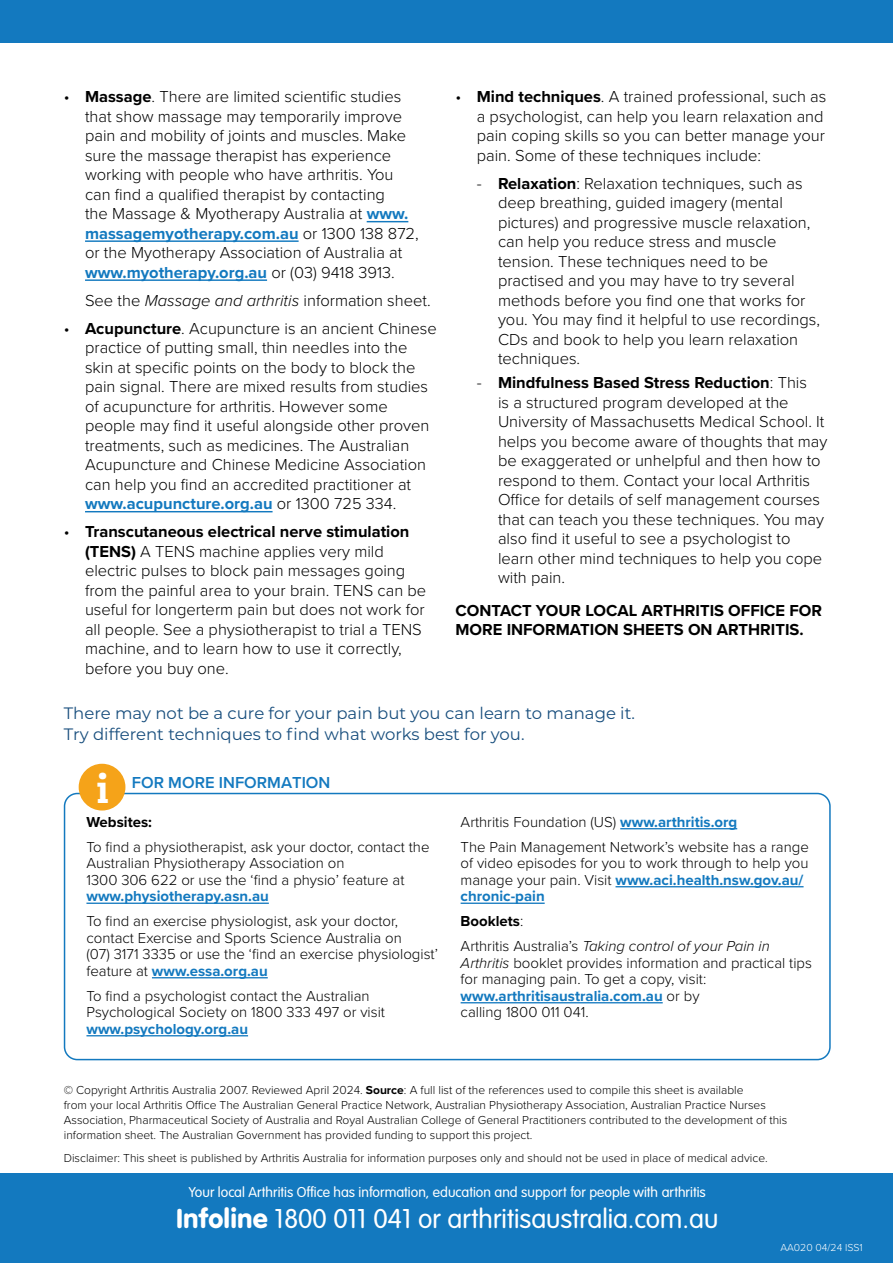
<style>
.page{position:relative;width:893px;height:1263px;background:#fff}
.page>*{position:absolute;margin:0;border:0;box-sizing:border-box;transform-origin:0 0}
.t1{font:800 38.7px "Caecilia LT Pro 85";color:#fff}
.t2{font:300 28.5px "VAG Rundschrift D";color:#fff}
.t3{font:300 16.5px/19.5px "Proxima Nova";color:#000}
.t4{font:16.5px/21px "Montserrat";color:#184e7d}
.t5{font:700 16.5px/19.5px "Proxima Nova";color:#000}
.t6{font:600 16.5px "Proxima Nova";color:#1379bf}
.t7{font:300 15px/16.5px "Proxima Nova";color:#000}
.t8{font:300 15px "VAG Rundschrift D";color:#fff}
.t9{font:italic 300 15px/25px "Proxima Nova";color:#000}
.t10{font:700 15px "Proxima Nova";color:#1379bf}
.t11{font:700 15px "Proxima Nova";color:#000}
.t12{font:300 12px/15px "Proxima Nova";color:#000}
.t13{font:300 10.5px "Proxima Nova";color:#fff}
.s1{font-weight:700}
.s2{font-weight:700;color:#1379bf}
.s3{font-style:italic}
.s4{font-weight:700;font-style:normal}
.s5{font-style:normal}
.s6{font-weight:400}
</style>
<div class="page">
<div style="left:0;top:0;width:893px;height:43px;background:#1379bf"></div>
<div style="left:0;top:1174px;width:893px;height:89px;background:#1379bf"></div>
<div style="left:64px;top:793px;width:767px;height:267px;border:2px solid #1379bf;border-radius:13px"></div>
<div style="left:79px;top:764px;width:46px;height:46px;background:#f5a319;border-radius:50%"></div>
<div style="left:79px;top:764px;width:46px;height:46px;border:2px solid #f5a319;border-radius:50%"></div>
<hr style="left:86px;top:902px;width:183px;height:2px;background:#1379bf">
<hr style="left:152px;top:977px;width:116px;height:1px;background:#1379bf">
<hr style="left:86px;top:1035px;width:162px;height:1px;background:#1379bf">
<hr style="left:620px;top:828px;width:117px;height:1px;background:#1379bf">
<hr style="left:615px;top:886px;width:189px;height:1px;background:#1379bf">
<hr style="left:461px;top:902px;width:84px;height:2px;background:#1379bf">
<hr style="left:461px;top:1002px;width:202px;height:1px;background:#1379bf">
<hr style="left:367px;top:221px;width:41px;height:1px;background:#1379bf">
<hr style="left:85px;top:240px;width:214px;height:2px;background:#1379bf">
<hr style="left:85px;top:279px;width:182px;height:2px;background:#1379bf">
<hr style="left:85px;top:511px;width:188px;height:1px;background:#1379bf">
<p class="t3" style="left:85px;top:86px;width:335px;text-indent:-21px">• <span class="s1">Massage</span>. There are limited scientific studies that show massage may temporarily improve pain and mobility of joints and muscles. Make sure the massage therapist has experience working with people who have arthritis. You can find a qualified therapist by contacting<br>the Massage &amp; Myotherapy Australia at <span class="s2">www. massagemyotherapy.com.au</span> or 1300 138 872, or the Myotherapy Association of Australia at <span class="s2">www.myotherapy.org.au</span> or (03) 9418 3913.</p>
<p class="t3" style="left:85px;top:290px;width:347px">See the <span class="s3">Massage and arthritis</span> information sheet.</p>
<p class="t3" style="left:85px;top:318px;width:353px;text-indent:-21px">• <span class="s1">Acupuncture</span>. Acupuncture is an ancient Chinese practice of putting small, thin needles into the skin at specific points on the body to block the pain signal. There are mixed results from studies of acupuncture for arthritis. However some people may find it useful alongside other proven treatments, such as medicines. The Australian Acupuncture and Chinese Medicine Association can help you find an accredited practitioner at <span class="s2">www.acupuncture.org.au</span> or 1300 725 334.</p>
<p class="t3" style="left:85px;top:521px;width:343px;text-indent:-21px">• <span class="s1">Transcutaneous electrical nerve stimulation (TENS)</span> A TENS machine applies very mild electric pulses to block pain messages going from the painful area to your brain. TENS can be useful for longerterm pain but does not work for all people. See a physiotherapist to trial a TENS machine, and to learn how to use it correctly, before you buy one.</p>
<p class="t3" style="left:477px;top:86px;width:351px;text-indent:-21px">• <span class="s1">Mind techniques</span>. A trained professional, such as a psychologist, can help you learn relaxation and pain coping skills so you can better manage your pain. Some of these techniques include:</p>
<p class="t3" style="left:498px;top:173px;width:323px;text-indent:-21px">- <span class="s1">Relaxation</span>: Relaxation techniques, such as deep breathing, guided imagery (mental pictures) and progressive muscle relaxation, can help you reduce stress and muscle tension. These techniques need to be practised and you may have to try several methods before you find one that works for you. You may find it helpful to use recordings, CDs and book to help you learn relaxation techniques.</p>
<p class="t3" style="left:498px;top:372px;width:331px;text-indent:-21px">- <span class="s1">Mindfulness Based Stress Reduction</span>: This<br>is a structured program developed at the University of Massachusetts Medical School. It helps you become aware of thoughts that may be exaggerated or unhelpful and then how to respond to them. Contact your local Arthritis Office for details of self management courses that can teach you these techniques. You may also find it useful to see a psychologist to learn other mind techniques to help you cope with pain.</p>
<p class="t5" style="left:455px;top:600px;width:368px">CONTACT YOUR LOCAL ARTHRITIS OFFICE FOR<br>MORE INFORMATION SHEETS ON ARTHRITIS.</p>
<p class="t4" style="left:64px;top:702px;width:573px">There may not be a cure for your pain but you can learn to manage it.<br>Try different techniques to find what works best for you.</p>
<h1 class="t1" style="left:96px;top:762px;width:14px">i</h1>
<p class="t11" style="left:86px;top:810px;width:67px">Websites:</p>
<p class="t7" style="left:86px;top:837px;width:345px">To find a physiotherapist, ask your doctor, contact the<br>Australian Physiotherapy Association on<br>1300 306 622 or use the ‘find a physio’ feature at</p>
<p class="t10" style="left:86px;top:885px;width:184px">www.physiotherapy.asn.au</p>
<p class="t7" style="left:86px;top:912px;width:353px">To find an exercise physiologist, ask your doctor, contact Exercise and Sports Science Australia on<br>(07) 3171 3335 or use the ‘find an exercise physiologist’ feature at <span class="s2">www.essa.org.au</span></p>
<p class="t7" style="left:86px;top:986px;width:300px">To find a psychologist contact the Australian<br>Psychological Society on 1800 333 497 or visit</p>
<p class="t10" style="left:86px;top:1017px;width:163px">www.psychology.org.au</p>
<p class="t6" style="left:132px;top:770px;width:200px">FOR MORE INFORMATION</p>
<p class="t7" style="left:461px;top:808px;width:350px;line-height:25px">Arthritis Foundation (US) <span class="s2">www.arthritis.org<br></span>The Pain Management Network’s website has a range</p>
<p class="t7" style="left:461px;top:854px;width:349px">of video episodes for you to work through to help you manage your pain. Visit <span class="s2">www.aci.health.nsw.gov.au/ chronic-pain</span></p>
<p class="t9" style="left:461px;top:908px;width:311px"><span class="s4">Booklets</span><span class="s5">:<br>Arthritis Australia’s</span> Taking control of your Pain in</p>
<p class="t7" style="left:461px;top:953px;width:353px"><span class="s3">Arthritis</span> booklet provides information and practical tips for managing pain. To get a copy, visit: <span class="s2">www.arthritisaustralia.com.au</span> or by<br>calling 1800 011 041.</p>
<p class="t12" style="left:64px;top:1082px;width:725px">© Copyright Arthritis Australia 2007. Reviewed April 2024. <span class="s1">Source</span>: A full list of the references used to compile this sheet is available<br>from your local Arthritis Office The Australian General Practice Network, Australian Physiotherapy Association, Australian Practice Nurses Association, Pharmaceutical Society of Australia and Royal Australian College of General Practitioners contributed to the development of this information sheet. The Australian Government has provided funding to support this project.</p>
<p class="t12" style="left:64px;top:1150px;width:705px">Disclaimer: This sheet is published by Arthritis Australia for information purposes only and should not be used in place of medical advice.</p>
<p class="t8" style="left:189px;top:1184px;width:519px">Your local Arthritis Office has information, education and support for people with arthritis</p>
<h2 class="t2" style="left:176px;top:1203px;width:544px"><span class="s6">Infoline</span> 1800 011 041 or arthritisaustralia.com.au</h2>
<p class="t13" style="left:780px;top:1239px;width:84px">AA020 04/24 ISS1</p>
</div>
